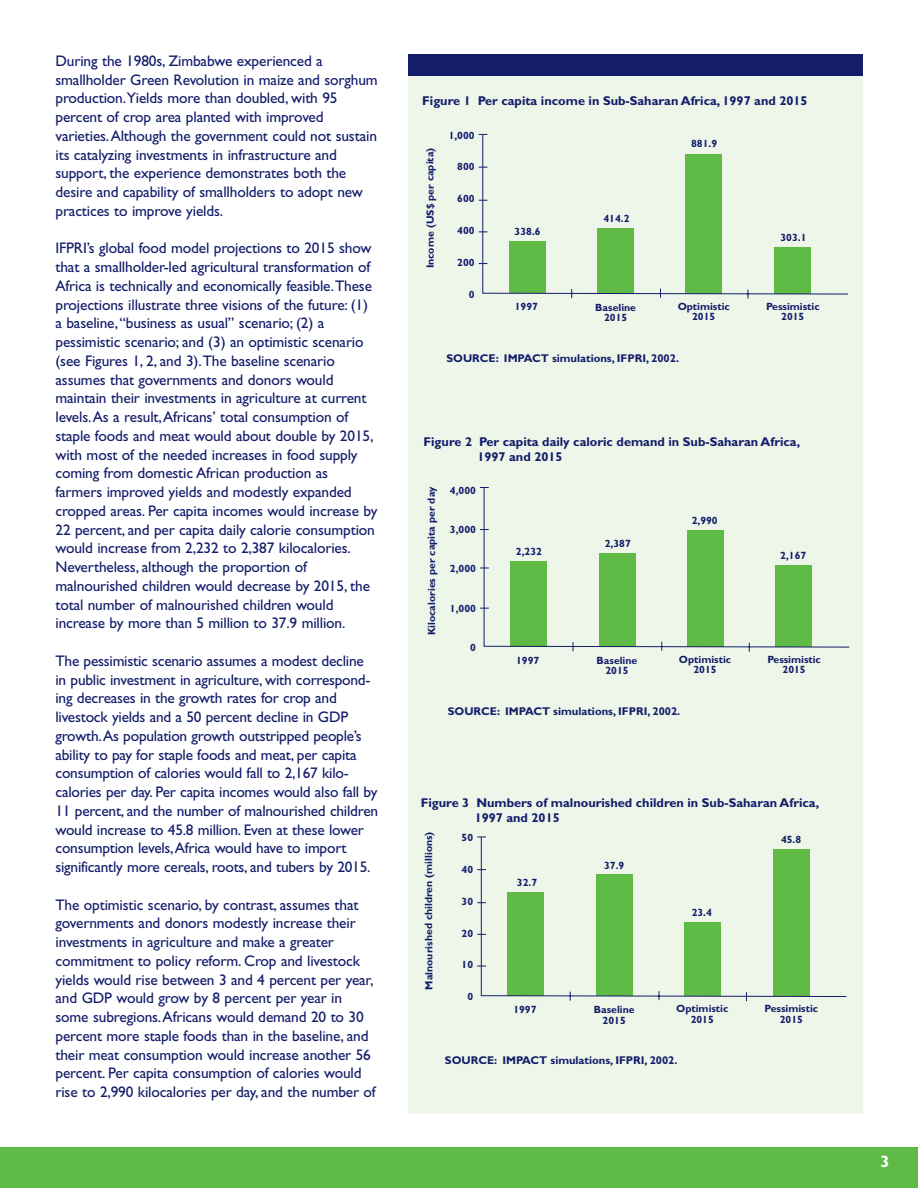
<style>
.page{position:relative;width:918px;height:1188px;background:#fff}
.page>*{position:absolute;margin:0;border:0;box-sizing:border-box;transform-origin:0 0}
.t1{font:700 16.5px "Gill Sans";color:#fff}
.t2{font:15.3px/18.8px "Gill Sans";letter-spacing:-.01em;color:#131d6a}
.t3{font:700 12.75px/14.7px "Gill Sans";color:#131d6a}
.t4{font:700 11.25px "Gill Sans";color:#131d6a}
.t5{font:700 10.5px/10.5px "Gill Sans";color:#131d6a;text-align:center}
</style>
<div class="page">
<div style="left:0;top:1147px;width:918px;height:41px;background:#60bb46"></div>
<div style="left:409px;top:67px;width:454px;height:1047px;background:#edf6e9"></div>
<div style="left:409px;top:54px;width:454px;height:22px;background:#131d6a"></div>
<svg style="left:688px;top:530px;width:161px;height:122px"></svg>
<svg style="left:482px;top:134px;width:366px;height:165px"></svg>
<svg style="left:481px;top:836px;width:365px;height:166px"></svg>
<img style="left:408px;top:364px;width:280px;height:460px">
<p class="t2" style="left:56px;top:53px;width:324px">During the 1980s, Zimbabwe experienced a smallholder Green Revolution in maize and sorghum production.Yields more than doubled, with 95 percent of crop area planted with improved varieties.Although the government could not sustain its catalyzing investments in infrastructure and support, the experience demonstrates both the desire and capability of smallholders to adopt new practices to improve yields.</p>
<p class="t2" style="left:56px;top:241px;width:324px">IFPRI’s global food model projections to 2015 show that a smallholder-led agricultural transformation of Africa is technically and economically feasible.These projections illustrate three visions of the future: (1) a baseline,“business as usual” scenario; (2) a pessimistic scenario; and (3) an optimistic scenario (see Figures 1, 2, and 3).The baseline scenario assumes that governments and donors would maintain their investments in agriculture at current levels.As a result,Africans’ total consumption of staple foods and meat would about double by 2015, with most of the needed increases in food supply coming from domestic African production as farmers improved yields and modestly expanded cropped areas. Per capita incomes would increase by 22 percent, and per capita daily calorie consumption would increase from 2,232 to 2,387 kilocalories.<br>Nevertheless, although the proportion of malnourished children would decrease by 2015, the total number of malnourished children would increase by more than 5 million to 37.9 million.</p>
<p class="t2" style="left:56px;top:653px;width:324px">The pessimistic scenario assumes a modest decline in public investment in agriculture, with correspond&shy;ing decreases in the growth rates for crop and livestock yields and a 50 percent decline in GDP growth.As population growth outstripped people’s ability to pay for staple foods and meat, per capita consumption of calories would fall to 2,167 kilo&shy;calories per day. Per capita incomes would also fall by 11 percent, and the number of malnourished children would increase to 45.8 million. Even at these lower consumption levels,Africa would have to import significantly more cereals, roots, and tubers by 2015.</p>
<p class="t2" style="left:56px;top:897px;width:322px">The optimistic scenario, by contrast, assumes that governments and donors modestly increase their investments in agriculture and make a greater commitment to policy reform. Crop and livestock yields would rise between 3 and 4 percent per year, and GDP would grow by 8 percent per year in some subregions.Africans would demand 20 to 30 percent more staple foods than in the baseline, and their meat consumption would increase another 56 percent. Per capita consumption of calories would rise to 2,990 kilocalories per day, and the number of</p>
<p class="t3" style="left:422px;top:94px;width:387px">Figure 1 Per capita income in Sub-Saharan Africa, 1997 and 2015</p>
<p class="t5" style="left:426px;top:268px;width:122px;rotate:-90deg">Income (US$ per capita)</p>
<p class="t5" style="left:449px;top:131px;width:28px">1,000</p>
<p class="t5" style="left:457px;top:163px;width:19px">800</p>
<p class="t5" style="left:457px;top:195px;width:19px">600</p>
<p class="t5" style="left:457px;top:227px;width:19px">400</p>
<p class="t5" style="left:457px;top:258px;width:19px">200</p>
<p class="t5" style="left:469px;top:290px;width:7px">0</p>
<p class="t5" style="left:515px;top:228px;width:28px">338.6</p>
<p class="t5" style="left:604px;top:214px;width:28px">414.2</p>
<p class="t5" style="left:691px;top:139px;width:28px">881.9</p>
<p class="t5" style="left:780px;top:233px;width:28px">303.1</p>
<p class="t5" style="left:515px;top:303px;width:25px">1997</p>
<p class="t5" style="left:595px;top:303px;width:42px">Baseline<br>2015</p>
<p class="t5" style="left:678px;top:302px;width:54px">Optimistic<br>2015</p>
<p class="t5" style="left:766px;top:302px;width:55px">Pessimistic<br>2015</p>
<p class="t4" style="left:446px;top:354px;width:234px">SOURCE: IMPACT simulations, IFPRI, 2002.</p>
<p class="t3" style="left:478px;top:436px;width:324px;text-indent:-54px">Figure 2 Per capita daily caloric demand in Sub-Saharan Africa,<br>1997 and 2015</p>
<p class="t5" style="left:427px;top:635px;width:150px;rotate:-90deg">Kilocalories per capita per day</p>
<p class="t5" style="left:450px;top:486px;width:28px">4,000</p>
<p class="t5" style="left:450px;top:526px;width:28px">3,000</p>
<p class="t5" style="left:450px;top:565px;width:28px">2,000</p>
<p class="t5" style="left:450px;top:604px;width:28px">1,000</p>
<p class="t5" style="left:470px;top:643px;width:7px">0</p>
<p class="t5" style="left:516px;top:547px;width:28px">2,232</p>
<p class="t5" style="left:605px;top:539px;width:28px">2,387</p>
<p class="t5" style="left:692px;top:516px;width:28px">2,990</p>
<p class="t5" style="left:780px;top:551px;width:28px">2,167</p>
<p class="t5" style="left:516px;top:656px;width:25px">1997</p>
<p class="t5" style="left:597px;top:656px;width:42px">Baseline<br>2015</p>
<p class="t5" style="left:679px;top:655px;width:54px">Optimistic<br>2015</p>
<p class="t5" style="left:767px;top:655px;width:55px">Pessimistic<br>2015</p>
<p class="t4" style="left:448px;top:707px;width:234px">SOURCE: IMPACT simulations, IFPRI, 2002.</p>
<p class="t3" style="left:475px;top:797px;width:346px;text-indent:-54px">Figure 3 Numbers of malnourished children in Sub-Saharan Africa,<br>1997 and 2015</p>
<p class="t5" style="left:425px;top:990px;width:160px;rotate:-90deg">Malnourished children (millions)</p>
<p class="t5" style="left:462px;top:833px;width:13px">50</p>
<p class="t5" style="left:462px;top:865px;width:13px">40</p>
<p class="t5" style="left:462px;top:897px;width:13px">30</p>
<p class="t5" style="left:462px;top:929px;width:13px">20</p>
<p class="t5" style="left:462px;top:961px;width:13px">10</p>
<p class="t5" style="left:467px;top:993px;width:7px">0</p>
<p class="t5" style="left:517px;top:878px;width:22px">32.7</p>
<p class="t5" style="left:604px;top:861px;width:22px">37.9</p>
<p class="t5" style="left:692px;top:908px;width:22px">23.4</p>
<p class="t5" style="left:781px;top:835px;width:22px">45.8</p>
<p class="t5" style="left:513px;top:1005px;width:25px">1997</p>
<p class="t5" style="left:594px;top:1005px;width:42px">Baseline<br>2015</p>
<p class="t5" style="left:676px;top:1004px;width:54px">Optimistic<br>2015</p>
<p class="t5" style="left:765px;top:1004px;width:55px">Pessimistic<br>2015</p>
<p class="t4" style="left:445px;top:1057px;width:234px">SOURCE: IMPACT simulations, IFPRI, 2002.</p>
<p class="t1" style="left:880px;top:1156px;width:11px">3</p>
</div>
